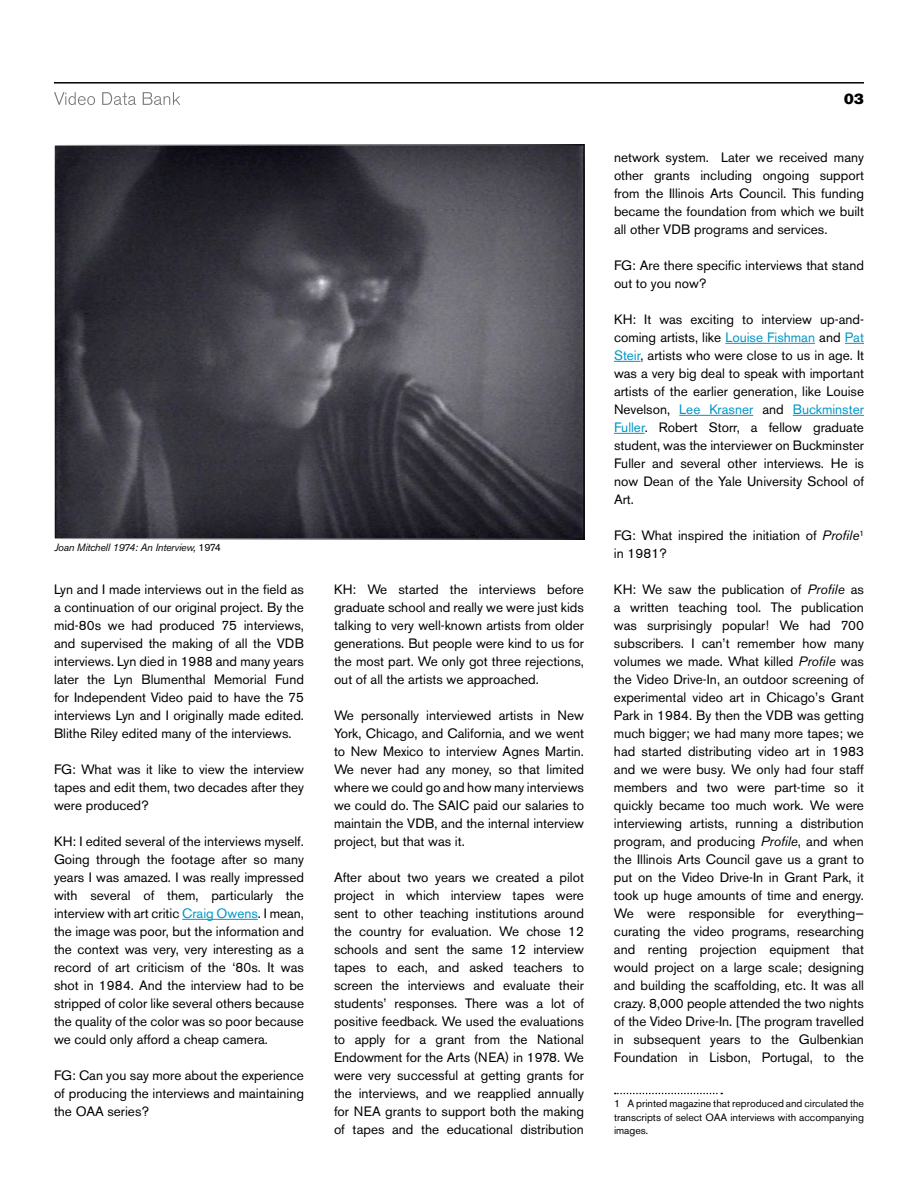
<style>
.page{position:relative;width:918px;height:1188px;background:#fff}
.page>*{position:absolute;margin:0;border:0;box-sizing:border-box;transform-origin:0 0}
.t1{font:15px "Akzidenz Grotesk BE Super";color:#000}
.t2{font:13.5px/18px "Akzidenz Grotesk BE";color:#000;text-align:justify}
.t3{font:10.5px/13.5px "Akzidenz Grotesk BE";color:#000;text-align:justify}
.t4{font:italic 10.5px "Akzidenz Grotesk BE";letter-spacing:-.025em;color:#000}
.s1{font-style:normal}
.s2{color:#0196c6}
.s3{font-style:italic}
</style>
<div class="page">
<hr style="left:54px;top:82px;width:810px;height:2px;background:#000">
<svg style="left:54px;top:92px;width:126px;height:13px"></svg>
<hr style="left:182px;top:919px;width:76px;height:1px;background:#0196c6">
<hr style="left:725px;top:343px;width:90px;height:1px;background:#0196c6">
<svg style="left:845px;top:343px;width:19px;height:1px"></svg>
<svg style="left:614px;top:361px;width:26px;height:1px"></svg>
<hr style="left:679px;top:415px;width:74px;height:1px;background:#0196c6">
<hr style="left:793px;top:415px;width:71px;height:1px;background:#0196c6">
<hr style="left:614px;top:433px;width:31px;height:1px;background:#0196c6">
<svg style="left:615px;top:1093px;width:107px;height:1px"></svg>
<img style="left:56px;top:147px;width:526px;height:390px">
<p class="t4" style="left:54px;top:541px;width:168px">Joan Mitchell 1974: An Interview, <span class="s1">1974</span></p>
<p class="t2" style="left:54px;top:580px;width:252px">Lyn and I made interviews out in the field as a continuation of our original project. By the mid-80s we had produced 75 interviews, and supervised the making of all the VDB interviews. Lyn died in 1988 and many years later the Lyn Blumenthal Memorial Fund for Independent Video paid to have the 75 interviews Lyn and I originally made edited.<br>Blithe Riley edited many of the interviews.</p>
<p class="t2" style="left:54px;top:760px;width:251px">FG: What was it like to view the interview tapes and edit them, two decades after they were produced?</p>
<p class="t2" style="left:54px;top:832px;width:252px">KH: I edited several of the interviews myself.<br>Going through the footage after so many years I was amazed. I was really impressed with several of them, particularly the interview with art critic <span class="s2">Craig Owens</span>. I mean, the image was poor, but the information and the context was very, very interesting as a record of art criticism of the ‘80s. It was shot in 1984. And the interview had to be stripped of color like several others because the quality of the color was so poor because we could only afford a cheap camera.</p>
<p class="t2" style="left:54px;top:1066px;width:252px">FG: Can you say more about the experience of producing the interviews and maintaining the OAA series?</p>
<p class="t2" style="left:334px;top:580px;width:252px">KH: We started the interviews before graduate school and really we were just kids talking to very well-known artists from older generations. But people were kind to us for the most part. We only got three rejections, out of all the artists we approached.</p>
<p class="t2" style="left:334px;top:706px;width:252px">We personally interviewed artists in New York, Chicago, and California, and we went to New Mexico to interview Agnes Martin.<br>We never had any money, so that limited where we could go and how many interviews we could do. The SAIC paid our salaries to maintain the VDB, and the internal interview project, but that was it.</p>
<p class="t2" style="left:334px;top:868px;width:252px">After about two years we created a pilot project in which interview tapes were sent to other teaching institutions around the country for evaluation. We chose 12 schools and sent the same 12 interview tapes to each, and asked teachers to screen the interviews and evaluate their students’ responses. There was a lot of positive feedback. We used the evaluations to apply for a grant from the National Endowment for the Arts (NEA) in 1978. We were very successful at getting grants for the interviews, and we reapplied annually for NEA grants to support both the making of tapes and the educational distribution</p>
<p class="t1" style="left:844px;top:90px;width:21px">03</p>
<p class="t2" style="left:614px;top:148px;width:252px">network system. Later we received many other grants including ongoing support from the Illinois Arts Council. This funding became the foundation from which we built all other VDB programs and services.</p>
<p class="t2" style="left:614px;top:256px;width:252px">FG: Are there specific interviews that stand out to you now?</p>
<p class="t2" style="left:614px;top:310px;width:252px">KH: It was exciting to interview up-and&shy;coming artists, like <span class="s2">Louise Fishman</span> and <span class="s2">Pat Steir</span>, artists who were close to us in age. It was a very big deal to speak with important artists of the earlier generation, like Louise Nevelson, <span class="s2">Lee Krasner</span> and <span class="s2">Buckminster Fuller</span>. Robert Storr, a fellow graduate student, was the interviewer on Buckminster Fuller and several other interviews. He is now Dean of the Yale University School of Art.</p>
<p class="t2" style="left:614px;top:526px;width:252px">FG: What inspired the initiation of <span class="s3">Profile</span><sup>1 </sup>in 1981?</p>
<p class="t2" style="left:614px;top:580px;width:252px">KH: We saw the publication of <span class="s3">Profile</span> as a written teaching tool. The publication was surprisingly popular! We had 700 subscribers. I can’t remember how many volumes we made. What killed <span class="s3">Profile</span> was the Video Drive-In, an outdoor screening of experimental video art in Chicago’s Grant Park in 1984. By then the VDB was getting much bigger; we had many more tapes; we had started distributing video art in 1983 and we were busy. We only had four staff members and two were part-time so it quickly became too much work. We were interviewing artists, running a distribution program, and producing <span class="s3">Profile</span>, and when the Illinois Arts Council gave us a grant to put on the Video Drive-In in Grant Park, it took up huge amounts of time and energy.<br>We were responsible for everything— curating the video programs, researching and renting projection equipment that would project on a large scale; designing and building the scaffolding, etc. It was all crazy. 8,000 people attended the two nights of the Video Drive-In. [The program travelled in subsequent years to the Gulbenkian Foundation in Lisbon, Portugal, to the</p>
<p class="t3" style="left:614px;top:1097px;width:252px">1 A printed magazine that reproduced and circulated the transcripts of select OAA interviews with accompanying images.</p>
</div>
